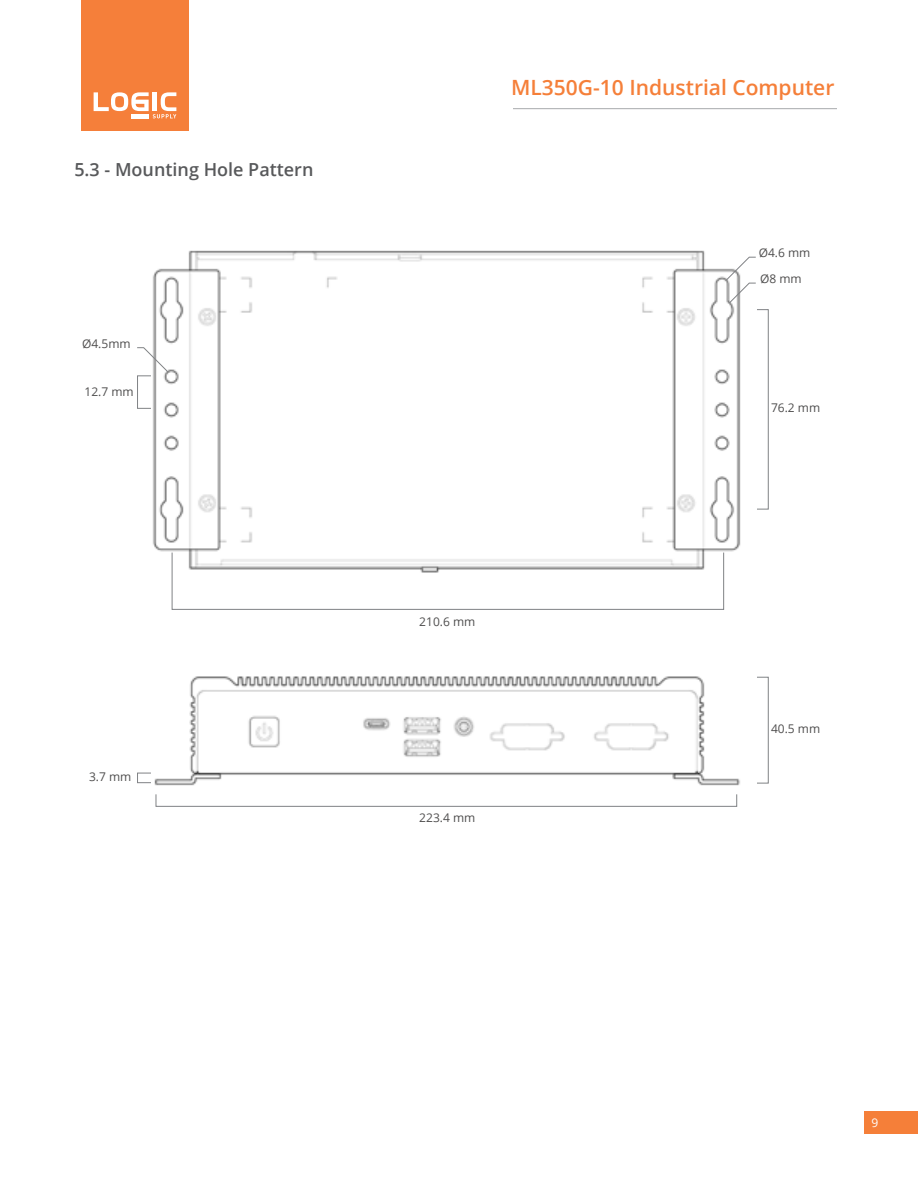
<style>
.page{position:relative;width:918px;height:1188px;background:#fff}
.page>*{position:absolute;margin:0;border:0;box-sizing:border-box;transform-origin:0 0}
.t1{font:600 21px "Open Sans";color:#f57f39}
.t2{font:600 18px "Open Sans";color:#58595b}
.t3{font:12px "Open Sans";color:#4f4e4e}
.t4{font:12px "Open Sans";color:#fff}
</style>
<div class="page">
<hr style="left:513px;top:108px;width:324px;height:1px;background:#a7a9ac">
<div style="left:864px;top:1111px;width:54px;height:23px;background:#f57f39"></div>
<div style="left:81px;top:0;width:108px;height:131px;background:#f57f3a"></div>
<svg style="left:94px;top:92px;width:82px;height:26px"></svg>
<hr style="left:153px;top:92px;width:4px;height:19px;background:#fff">
<img style="left:152px;top:250px;width:589px;height:341px">
<img style="left:149px;top:676px;width:591px;height:110px">
<div style="left:172px;top:552px;width:552px;height:58px;border:1px solid #808285"></div>
<div style="left:156px;top:794px;width:581px;height:13px;border:1px solid #808285"></div>
<svg style="left:757px;top:676px;width:12px;height:108px"></svg>
<div style="left:137px;top:375px;width:14px;height:34px;border:1px solid #808285"></div>
<div style="left:137px;top:773px;width:14px;height:10px;border:1px solid #808285"></div>
<svg style="left:137px;top:347px;width:32px;height:26px"></svg>
<svg style="left:725px;top:256px;width:44px;height:254px"></svg>
<h2 class="t2" style="left:74px;top:157px;width:241px">5.3 - Mounting Hole Pattern</h2>
<p class="t3" style="left:82px;top:336px;width:50px">Ø4.5mm</p>
<p class="t3" style="left:85px;top:384px;width:51px">12.7 mm</p>
<p class="t3" style="left:89px;top:769px;width:44px">3.7 mm</p>
<h1 class="t1" style="left:511px;top:73px;width:325px">ML350G-10 Industrial Computer</h1>
<p class="t3" style="left:759px;top:244px;width:53px">Ø4.6 mm</p>
<p class="t3" style="left:760px;top:271px;width:43px">Ø8 mm</p>
<p class="t3" style="left:771px;top:399px;width:51px">76.2 mm</p>
<p class="t3" style="left:419px;top:613px;width:58px">210.6 mm</p>
<p class="t3" style="left:419px;top:809px;width:58px">223.4 mm</p>
<p class="t3" style="left:771px;top:720px;width:51px">40.5 mm</p>
<p class="t4" style="left:872px;top:1114px;width:8px">9</p>
</div>
